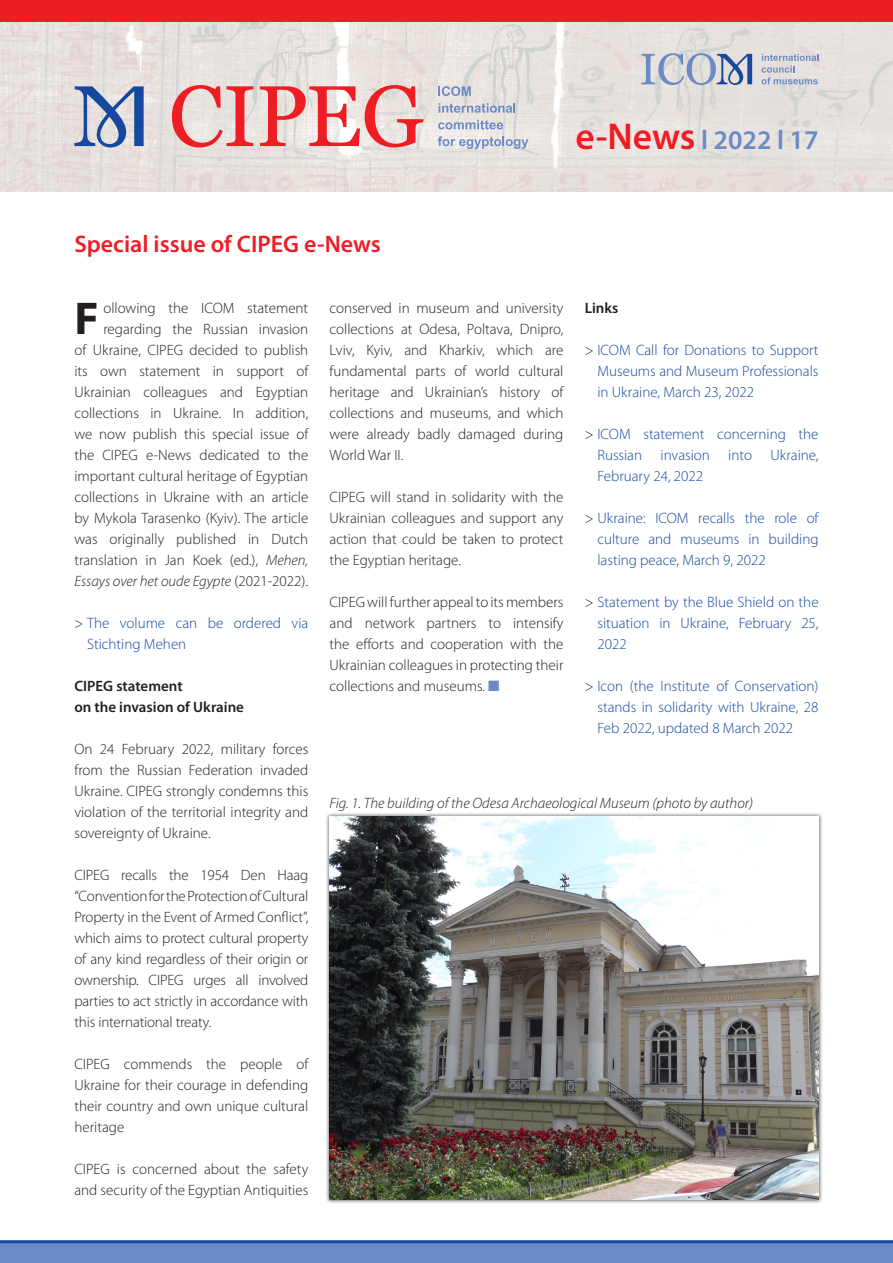
<style>
.page{position:relative;width:893px;height:1263px;background:#fff}
.page>*{position:absolute;margin:0;border:0;box-sizing:border-box;transform-origin:0 0}
.body_lettrine{font:700 46.2px "Myriad Pro";color:#231f20}
.t1{font:600 27px "Myriad Pro";color:#6c8bc6}
.titre_1{font:600 24px "Myriad Pro";color:#ee1d23}
.body{font:300 15px/21px "Myriad Pro";color:#231f20;text-align:justify}
.body_lettrine-2{font:300 15px/21px "Myriad Pro";color:#231f20;text-align:right}
.bullet{font:300 15px/21px "Myriad Pro";color:#15489e;text-align:justify}
.légende{font:italic 300 15px "Myriad Pro";color:#231f20}
.body-2{font:600 15px/21px "Myriad Pro";color:#231f20}
.s1{font-size:37.5px;color:#ee1d23}
.s2{font-style:italic}
.s3{color:#231f20}
.s4{color:#6c8bc6}
</style>
<div class="page">
<div style="left:0;top:1242px;width:893px;height:21px;background:#6c8bc6"></div>
<hr style="left:0;top:1240px;width:893px;height:3px;background:#15489e">
<div style="left:325px;top:812px;width:498px;height:392px;background:#231f20;opacity:.75"></div>
<img style="left:330px;top:816px;width:489px;height:383px">
<img style="left:0;top:21px;width:893px;height:170px">
<svg style="left:74px;top:86px;width:70px;height:61px;background:#92a2c3"></svg>
<svg style="left:172px;top:85px;width:81px;height:62px;background:#e9a4a3"></svg>
<svg style="left:260px;top:85px;width:163px;height:62px;background:#eba4a4"></svg>
<svg style="left:439px;top:86px;width:32px;height:10px"></svg>
<svg style="left:439px;top:103px;width:76px;height:10px"></svg>
<svg style="left:438px;top:120px;width:65px;height:9px"></svg>
<svg style="left:438px;top:136px;width:90px;height:13px"></svg>
<div style="left:0;top:0;width:893px;height:21px;background:#ee1d23"></div>
<svg style="left:762px;top:54px;width:57px;height:30px;background:#c8cbd6"></svg>
<svg style="left:641px;top:53px;width:111px;height:32px;background:#afbace"></svg>
<p class="titre_1" style="left:74px;top:229px;width:308px">Special issue of CIPEG e-News</p>
<p class="t1" style="left:575px;top:123px;width:245px"><span class="s1">e-News</span> l 2022 l 17</p>
<p class="body_lettrine-2" style="left:74px;top:298px;width:235px">ollowing the ICOM statement regarding the Russian invasion<br>of Ukraine, CIPEG decided to publish its own statement in support of Ukrainian colleagues and Egyptian collections in Ukraine. In addition, we now publish this special issue of the CIPEG e-News dedicated to the important cultural heritage of Egyptian collections in Ukraine with an article by Mykola Tarasenko (Kyiv). The article was originally published in Dutch translation in Jan Koek (ed.), <span class="s2">Mehen, Essays over het oude Egypte</span> (2021-2022).</p>
<p class="bullet" style="left:87px;top:613px;width:223px;text-indent:-13px"><span class="s3">&gt;</span> The volume can be ordered via<br>Stichting Mehen</p>
<p class="body-2" style="left:74px;top:675px;width:171px">CIPEG statement<br>on the invasion of Ukraine</p>
<p class="body" style="left:74px;top:739px;width:235px">On 24 February 2022, military forces from the Russian Federation invaded Ukraine. CIPEG strongly condemns this violation of the territorial integrity and sovereignty of Ukraine.</p>
<p class="body" style="left:74px;top:865px;width:235px">CIPEG recalls the 1954 Den Haag “Convention for the Protection of Cultural Property in the Event of Armed Conflict”, which aims to protect cultural property of any kind regardless of their origin or ownership. CIPEG urges all involved parties to act strictly in accordance with this international treaty.</p>
<p class="body" style="left:74px;top:1054px;width:235px">CIPEG commends the people of Ukraine for their courage in defending their country and own unique cultural heritage</p>
<p class="body" style="left:74px;top:1159px;width:235px">CIPEG is concerned about the safety and security of the Egyptian Antiquities</p>
<p class="body_lettrine" style="left:74px;top:288px;width:26px">F</p>
<p class="body" style="left:330px;top:298px;width:235px">conserved in museum and university collections at Odesa, Poltava, Dnipro, Lviv, Kyiv, and Kharkiv, which are fundamental parts of world cultural heritage and Ukrainian’s history of collections and museums, and which were already badly damaged during World War II.</p>
<p class="body" style="left:330px;top:487px;width:235px">CIPEG will stand in solidarity with the Ukrainian colleagues and support any action that could be taken to protect the Egyptian heritage.</p>
<p class="body" style="left:330px;top:592px;width:235px">CIPEG will further appeal to its members and network partners to intensify the efforts and cooperation with the Ukrainian colleagues in protecting their collections and museums. <span class="s4">■</span></p>
<p class="body-2" style="left:585px;top:297px;width:35px">Links</p>
<p class="bullet" style="left:597px;top:340px;width:223px;text-indent:-13px"><span class="s3">&gt;</span> ICOM Call for Donations to Support Museums and Museum Professionals in Ukraine, March 23, 2022</p>
<p class="bullet" style="left:597px;top:424px;width:223px;text-indent:-13px"><span class="s3">&gt;</span> ICOM statement concerning the Russian invasion into Ukraine, February 24, 2022</p>
<p class="bullet" style="left:597px;top:508px;width:223px;text-indent:-13px"><span class="s3">&gt;</span> Ukraine: ICOM recalls the role of culture and museums in building lasting peace, March 9, 2022</p>
<p class="bullet" style="left:597px;top:592px;width:223px;text-indent:-13px"><span class="s3">&gt;</span> Statement by the Blue Shield on the situation in Ukraine, February 25, 2022</p>
<p class="bullet" style="left:597px;top:676px;width:223px;text-indent:-13px"><span class="s3">&gt;</span> Icon (the Institute of Conservation) stands in solidarity with Ukraine, 28<br>Feb 2022, updated 8 March 2022</p>
<p class="légende" style="left:330px;top:794px;width:425px">Fig. 1. The building of the Odesa Archaeological Museum (photo by author)</p>
</div>
